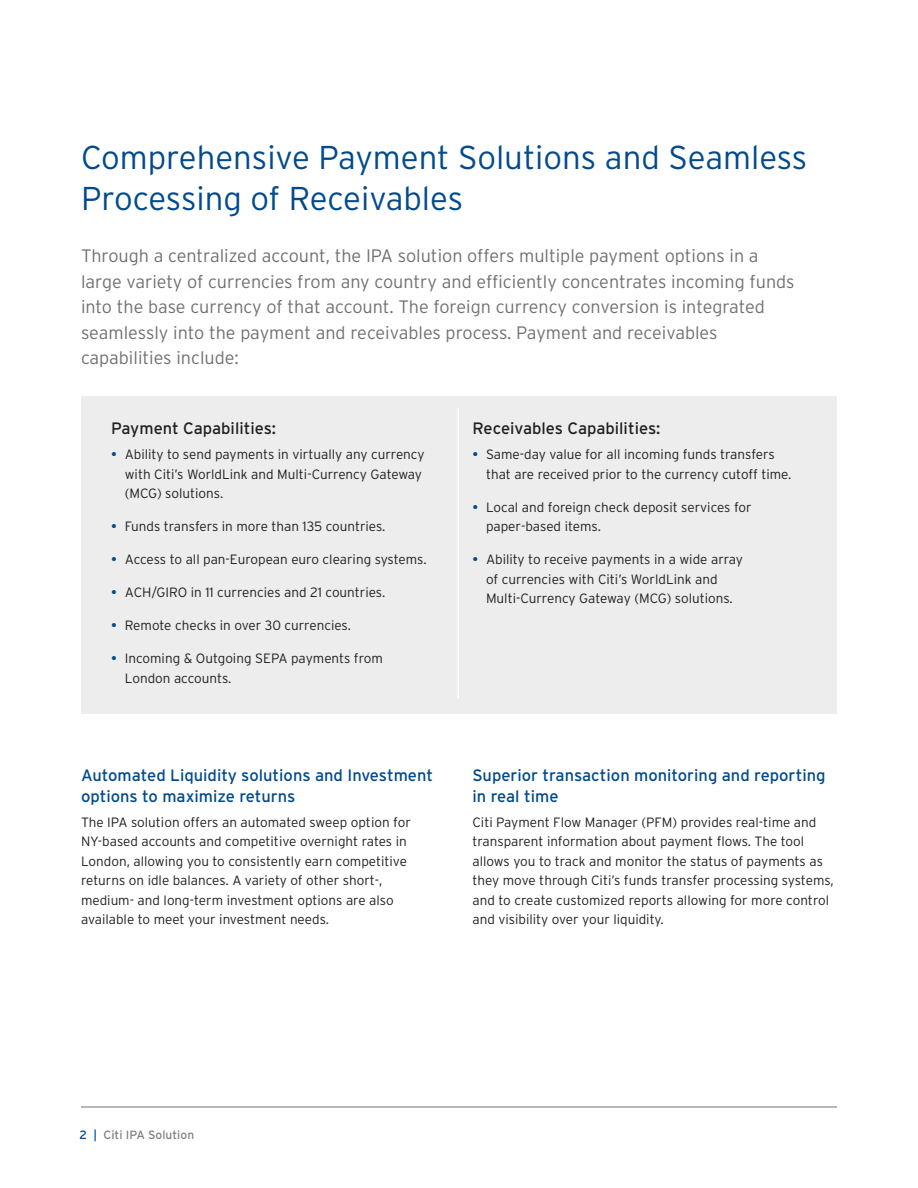
<style>
.page{position:relative;width:918px;height:1188px;background:#fff}
.page>*{position:absolute;margin:0;border:0;box-sizing:border-box;transform-origin:0 0}
.LARGE_sub_blue{font:300 33px/40.5px "Interstate";color:#004a8d}
.small_intro{font:300 18px/25.5px "Interstate";color:#717074}
.Body_Subhead_blue{font:16.5px/21px "Interstate";color:#004a8d}
.Body_Subhead_blue-2{font:16.5px "Interstate";color:#231f20}
.Body_bullet{font:300 13.5px/19.5px "Interstate";color:#231f20}
.Body{font:300 13.5px/19.5px "Interstate";color:#231f20}
.folio{font:12px "Interstate";color:#808083}
.s1{font-weight:400;color:#004a8d}
.s2{color:#004a8d}
</style>
<div class="page">
<hr style="left:81px;top:1107px;width:756px;height:1px;background:#717074">
<div style="left:81px;top:396px;width:756px;height:318px;background:#ededee"></div>
<hr style="left:458px;top:408px;width:1px;height:290px;background:#fff">
<p class="LARGE_sub_blue" style="left:81px;top:137px;width:728px">Comprehensive Payment Solutions and Seamless<br>Processing of Receivables</p>
<p class="small_intro" style="left:81px;top:243px;width:715px">Through a centralized account, the IPA solution offers multiple payment options in a large variety of currencies from any country and efficiently concentrates incoming funds into the base currency of that account. The foreign currency conversion is integrated seamlessly into the payment and receivables process. Payment and receivables capabilities include:</p>
<p class="Body_Subhead_blue-2" style="left:111px;top:419px;width:166px">Payment Capabilities:</p>
<p class="Body_bullet" style="left:125px;top:445px;width:301px;text-indent:-14px"><span class="s1">•</span> Ability to send payments in virtually any currency with Citi’s WorldLink and Multi-Currency Gateway (MCG) solutions.</p>
<p class="Body_bullet" style="left:111px;top:517px;width:276px"><span class="s1">•</span> Funds transfers in more than 135 countries.</p>
<p class="Body_bullet" style="left:111px;top:550px;width:317px"><span class="s1">•</span> Access to all pan-European euro clearing systems.</p>
<p class="Body_bullet" style="left:111px;top:583px;width:276px"><span class="s1">•</span> ACH/GIRO in 11 currencies and 21 countries.</p>
<p class="Body_bullet" style="left:111px;top:616px;width:241px"><span class="s1">•</span> Remote checks in over 30 currencies.</p>
<p class="Body_bullet" style="left:125px;top:649px;width:260px;text-indent:-14px"><span class="s1">•</span> Incoming &amp; Outgoing SEPA payments from<br>London accounts.</p>
<p class="Body_Subhead_blue" style="left:81px;top:764px;width:353px">Automated Liquidity solutions and Investment options to maximize returns</p>
<p class="Body" style="left:81px;top:812px;width:331px">The IPA solution offers an automated sweep option for NY-based accounts and competitive overnight rates in London, allowing you to consistently earn competitive returns on idle balances. A variety of other short-, medium- and long-term investment options are also available to meet your investment needs.</p>
<p class="Body_Subhead_blue-2" style="left:472px;top:419px;width:189px">Receivables Capabilities:</p>
<p class="Body_bullet" style="left:486px;top:445px;width:307px;text-indent:-14px"><span class="s1">•</span> Same-day value for all incoming funds transfers that are received prior to the currency cutoff time.</p>
<p class="Body_bullet" style="left:486px;top:497px;width:267px;text-indent:-14px"><span class="s1">•</span> Local and foreign check deposit services for paper-based items.</p>
<p class="Body_bullet" style="left:486px;top:550px;width:259px;text-indent:-14px"><span class="s1">•</span> Ability to receive payments in a wide array of currencies with Citi’s WorldLink and<br>Multi-Currency Gateway (MCG) solutions.</p>
<p class="Body_Subhead_blue" style="left:472px;top:764px;width:355px">Superior transaction monitoring and reporting in real time</p>
<p class="Body" style="left:472px;top:812px;width:363px">Citi Payment Flow Manager (PFM) provides real-time and transparent information about payment flows. The tool allows you to track and monitor the status of payments as they move through Citi’s funds transfer processing systems, and to create customized reports allowing for more control and visibility over your liquidity.</p>
<p class="folio" style="left:80px;top:1128px;width:116px"><span class="s2">2 |</span> Citi IPA Solution</p>
</div>
